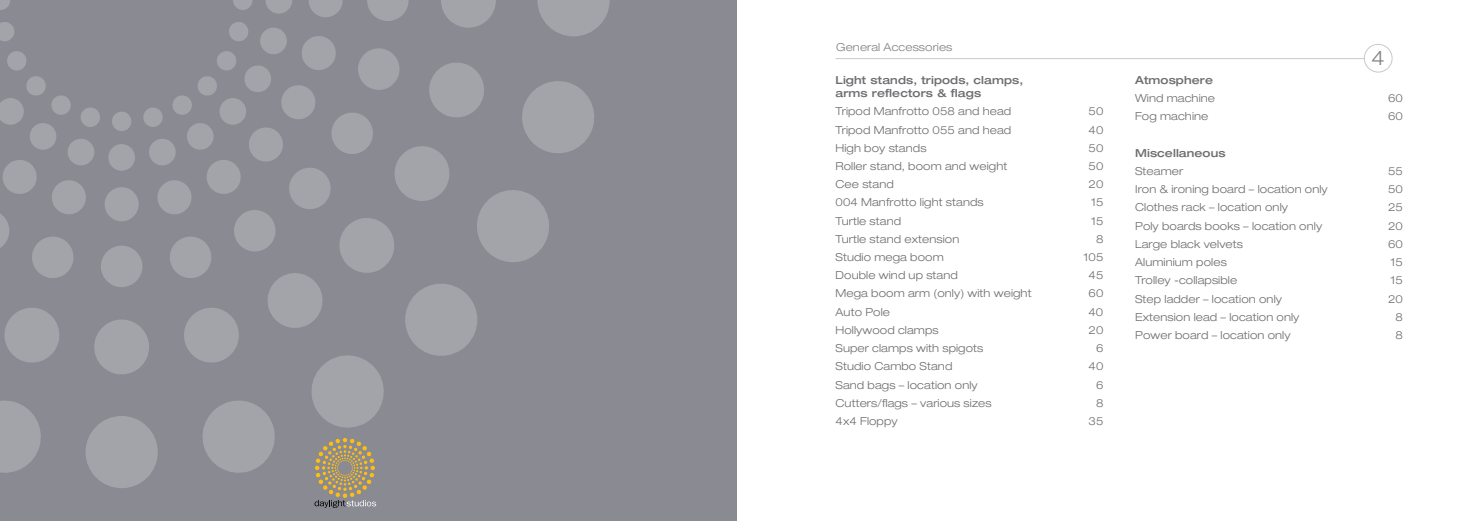
<style>
.page{position:relative;width:1474px;height:521px;background:#fff}
.page>*{position:absolute;margin:0;border:0;box-sizing:border-box;transform-origin:0 0}
.t1{font:300 expanded 19.78px "Helvetica Neue";color:#808285}
.t2{font:300 expanded 11.03px "Helvetica Neue";letter-spacing:.01em;color:#6d6e71}
.t3{font:500 expanded 11.03px/13.2px "Helvetica Neue";letter-spacing:.01em;color:#6d6e71}
.t4{font:300 expanded 11.03px "Helvetica Neue";letter-spacing:.01em;color:#808285}
</style>
<div class="page">
<div style="left:0;top:0;width:737px;height:521px;background:#898a92"></div>
<div style="left:1363px;top:44px;width:29px;height:29px;border:1px solid #808285;border-radius:50%"></div>
<hr style="left:835px;top:58px;width:528px;height:1px;background:#808285">
<div style="left:85px;top:416px;width:73px;height:72px;background:#a3a4aa;border-radius:50%"></div>
<div style="left:94px;top:319px;width:55px;height:55px;background:#a3a4aa;border-radius:50%"></div>
<div style="left:101px;top:246px;width:41px;height:41px;background:#a3a4aa;border-radius:50%"></div>
<div style="left:105px;top:187px;width:34px;height:34px;background:#a3a4aa;border-radius:50%"></div>
<div style="left:108px;top:144px;width:27px;height:27px;background:#a3a4aa;border-radius:50%"></div>
<div style="left:112px;top:112px;width:19px;height:19px;background:#a3a4aa;border-radius:50%"></div>
<svg style="left:0;top:0;width:10px;height:10px"></svg>
<svg style="left:0;top:400px;width:41px;height:73px"></svg>
<svg style="left:4px;top:308px;width:55px;height:55px"></svg>
<svg style="left:0;top:51px;width:100px;height:227px"></svg>
<svg style="left:142px;top:0;width:467px;height:508px"></svg>
<svg style="left:0;top:22px;width:14px;height:19px"></svg>
<p class="t4" style="left:836px;top:41px;width:118px">General Accessories</p>
<p class="t3" style="left:835px;top:73px;width:189px">Light stands, tripods, clamps, arms reflectors &amp; flags</p>
<p class="t2" style="left:835px;top:105px;width:177px">Tripod Manfrotto 058 and head</p>
<p class="t2" style="left:1088px;top:105px;width:16px">50</p>
<p class="t2" style="left:835px;top:123px;width:177px">Tripod Manfrotto 055 and head</p>
<p class="t2" style="left:1088px;top:123px;width:16px">40</p>
<p class="t2" style="left:835px;top:141px;width:92px">High boy stands</p>
<p class="t2" style="left:1088px;top:141px;width:16px">50</p>
<p class="t2" style="left:835px;top:159px;width:173px">Roller stand, boom and weight</p>
<p class="t2" style="left:1088px;top:159px;width:16px">50</p>
<p class="t2" style="left:835px;top:178px;width:60px">Cee stand</p>
<p class="t2" style="left:1088px;top:178px;width:16px">20</p>
<p class="t2" style="left:835px;top:196px;width:150px">004 Manfrotto light stands</p>
<p class="t2" style="left:1091px;top:196px;width:14px">15</p>
<p class="t2" style="left:835px;top:214px;width:67px">Turtle stand</p>
<p class="t2" style="left:1091px;top:214px;width:14px">15</p>
<p class="t2" style="left:835px;top:232px;width:125px">Turtle stand extension</p>
<p class="t2" style="left:1096px;top:232px;width:9px">8</p>
<p class="t2" style="left:835px;top:250px;width:110px">Studio mega boom</p>
<p class="t2" style="left:1083px;top:250px;width:21px">105</p>
<p class="t2" style="left:835px;top:269px;width:124px">Double wind up stand</p>
<p class="t2" style="left:1088px;top:269px;width:16px">45</p>
<p class="t2" style="left:835px;top:287px;width:197px">Mega boom arm (only) with weight</p>
<p class="t2" style="left:1088px;top:287px;width:16px">60</p>
<p class="t2" style="left:835px;top:305px;width:56px">Auto Pole</p>
<p class="t2" style="left:1088px;top:305px;width:16px">40</p>
<p class="t2" style="left:835px;top:323px;width:105px">Hollywood clamps</p>
<p class="t2" style="left:1088px;top:323px;width:16px">20</p>
<p class="t2" style="left:835px;top:342px;width:149px">Super clamps with spigots</p>
<p class="t2" style="left:1096px;top:342px;width:9px">6</p>
<p class="t2" style="left:835px;top:360px;width:118px">Studio Cambo Stand</p>
<p class="t2" style="left:1088px;top:360px;width:16px">40</p>
<p class="t2" style="left:835px;top:378px;width:144px">Sand bags – location only</p>
<p class="t2" style="left:1096px;top:378px;width:9px">6</p>
<p class="t2" style="left:835px;top:396px;width:158px">Cutters/flags – various sizes</p>
<p class="t2" style="left:1096px;top:396px;width:9px">8</p>
<p class="t2" style="left:835px;top:414px;width:64px">4x4 Floppy</p>
<p class="t2" style="left:1088px;top:414px;width:16px">35</p>
<h1 class="t1" style="left:1371px;top:46px;width:15px">4</h1>
<p class="t3" style="left:1135px;top:73px;width:79px">Atmosphere</p>
<p class="t2" style="left:1135px;top:92px;width:81px">Wind machine</p>
<p class="t2" style="left:1387px;top:92px;width:16px">60</p>
<p class="t2" style="left:1135px;top:110px;width:75px">Fog machine</p>
<p class="t2" style="left:1387px;top:110px;width:16px">60</p>
<p class="t3" style="left:1135px;top:146px;width:92px">Miscellaneous</p>
<p class="t2" style="left:1135px;top:164px;width:50px">Steamer</p>
<p class="t2" style="left:1387px;top:164px;width:16px">55</p>
<p class="t2" style="left:1135px;top:183px;width:194px">Iron &amp; ironing board – location only</p>
<p class="t2" style="left:1387px;top:183px;width:16px">50</p>
<p class="t2" style="left:1135px;top:201px;width:154px">Clothes rack – location only</p>
<p class="t2" style="left:1387px;top:201px;width:16px">25</p>
<p class="t2" style="left:1135px;top:219px;width:188px">Poly boards books – location only</p>
<p class="t2" style="left:1387px;top:219px;width:16px">20</p>
<p class="t2" style="left:1135px;top:237px;width:109px">Large black velvets</p>
<p class="t2" style="left:1387px;top:237px;width:16px">60</p>
<p class="t2" style="left:1135px;top:256px;width:93px">Aluminium poles</p>
<p class="t2" style="left:1390px;top:256px;width:14px">15</p>
<p class="t2" style="left:1135px;top:274px;width:103px">Trolley -collapsible</p>
<p class="t2" style="left:1390px;top:274px;width:14px">15</p>
<p class="t2" style="left:1135px;top:292px;width:148px">Step ladder – location only</p>
<p class="t2" style="left:1387px;top:292px;width:16px">20</p>
<p class="t2" style="left:1135px;top:310px;width:166px">Extension lead – location only</p>
<p class="t2" style="left:1395px;top:310px;width:9px">8</p>
<p class="t2" style="left:1135px;top:328px;width:157px">Power board – location only</p>
<p class="t2" style="left:1395px;top:328px;width:9px">8</p>
</div>
